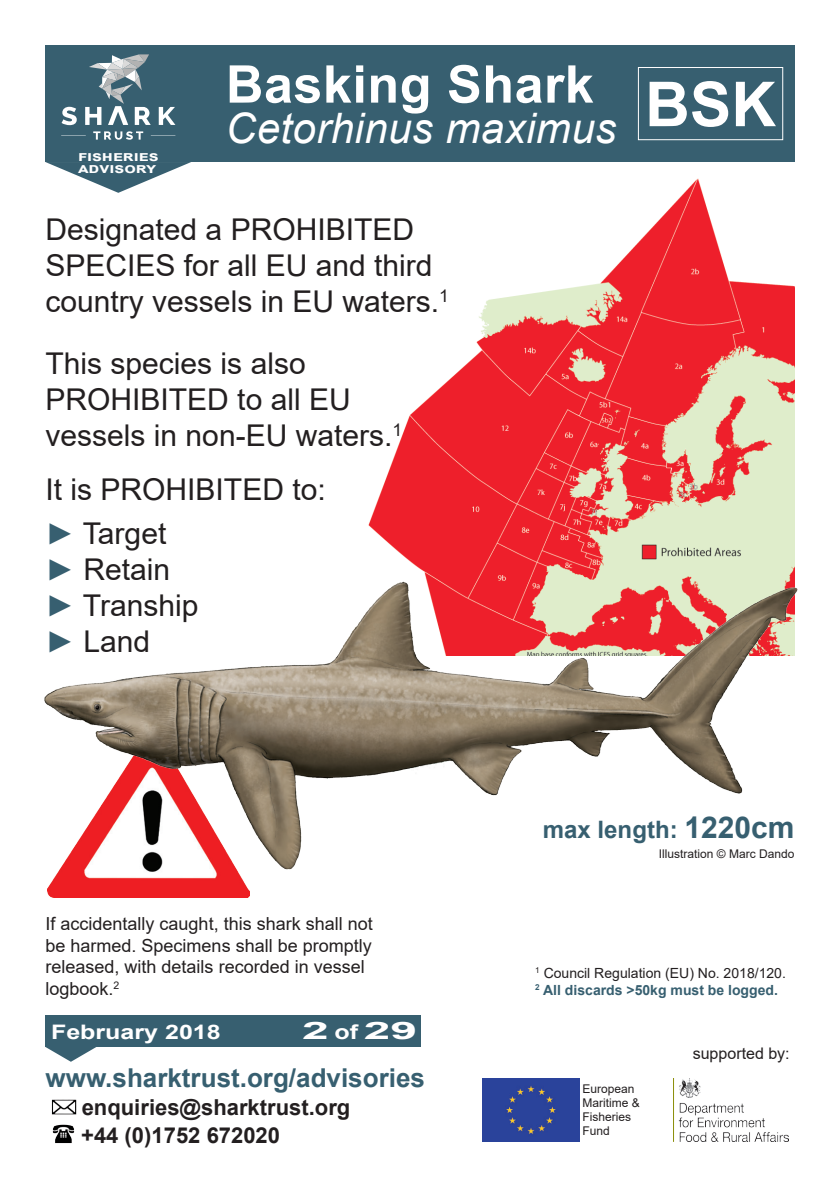
<style>
.page{position:relative;width:840px;height:1191px;background:#fff}
.page>*{position:absolute;margin:0;border:0;box-sizing:border-box;transform-origin:0 0}
.t1{font:700 52px "Arial";letter-spacing:.01em;color:#fff}
.t2{font:italic 42px "Arial";letter-spacing:.01em;color:#fff}
.t3{font:30px/36px "Arial";color:#231f20}
.t4{font:700 26px "Arial";color:#375f70}
.t5{font:700 24px "Arial";color:#375f70}
.t6{font:700 24px "Arial";color:#fff;scale:2 1}
.t7{font:700 22px/28px "Arial";color:#231f20}
.t8{font:700 20px "Arial";color:#fff;scale:1.25 1}
.t9{font:18px/21.6px "Arial";color:#231f20}
.t10{font:16px "Arial";color:#231f20}
.t11{font:14px/16.8px "Arial";color:#231f20}
.t12{font:700 14px/12px "Arial";color:#fff;scale:1.25 1}
.t13{font:12px/14px "Arial";color:#231f20}
.s1{color:#375f70}
.s2{font-size:20px}
.s3{font-size:30px}
.s4{font-weight:700;color:#375f70}
</style>
<div class="page">
<div style="left:45px;top:45px;width:749px;height:117px;background:#375f70"></div>
<svg style="left:45px;top:162px;width:146px;height:31px"></svg>
<div style="left:637px;top:67px;width:145px;height:73px;border:1px solid #fff"></div>
<img style="left:673px;top:1078px;width:115px;height:63px">
<img style="left:52px;top:1124px;width:23px;height:20px">
<img style="left:51px;top:1099px;width:25px;height:15px">
<svg style="left:45px;top:1047px;width:51px;height:14px"></svg>
<svg style="left:93px;top:131px;width:50px;height:9px"></svg>
<svg style="left:61px;top:135px;width:25px;height:1px"></svg>
<svg style="left:151px;top:135px;width:24px;height:1px"></svg>
<svg style="left:61px;top:107px;width:16px;height:18px"></svg>
<svg style="left:159px;top:107px;width:16px;height:18px"></svg>
<svg style="left:85px;top:54px;width:66px;height:71px"></svg>
<div style="left:48px;top:883px;width:202px;height:14px;background:#ee1e23"></div>
<div style="left:45px;top:1015px;width:375px;height:32px;background:#375f70"></div>
<img style="left:369px;top:178px;width:425px;height:399px">
<img style="left:44px;top:577px;width:754px;height:306px">
<div style="left:482px;top:1078px;width:97px;height:63px;background:#2a439b"></div>
<p class="t12" style="left:78px;top:150px;width:66px">fisheries advisory</p>
<h1 class="t1" style="left:226px;top:48px;width:369px">Basking Shark</h1>
<h2 class="t2" style="left:226px;top:101px;width:551px">Cetorhinus maximus <sup>BSK</sup></h2>
<p class="t3" style="left:45px;top:211px;width:405px">Designated a PROHIBITED<br>SPECIES for all EU and third country vessels in EU waters.<sup>1</sup></p>
<p class="t3" style="left:45px;top:345px;width:358px">This species is also<br>PROHIBITED to all EU vessels in non-EU waters.<sup>1</sup></p>
<p class="t3" style="left:45px;top:467px;width:282px;line-height:44px">It is PROHIBITED to: <span class="s1">►</span> Target</p>
<p class="t3" style="left:45px;top:551px;width:155px"><span class="s1">►</span> Retain <span class="s1">►</span> Tranship <span class="s1">►</span> Land</p>
<p class="t9" style="left:45px;top:912px;width:329px">If accidentally caught, this shark shall not be harmed. Specimens shall be promptly released, with details recorded in vessel logbook.<sup>2</sup></p>
<p class="t8" style="left:51px;top:1017px;width:137px">February 2018</p>
<p class="t6" style="left:302px;top:1013px;width:59px">2<span class="s2">of</span>29</p>
<p class="t4" style="left:45px;top:1059px;width:381px">www.sharktrust.org/advisories</p>
<p class="t7" style="left:81px;top:1093px;width:270px">enquiries@sharktrust.org +44 (0)1752 672020</p>
<p class="t5" style="left:542px;top:812px;width:253px">max length: <span class="s3">1220cm</span></p>
<p class="t13" style="left:658px;top:846px;width:137px">Illustration © Marc Dando</p>
<p class="t11" style="left:535px;top:964px;width:252px"><sup>1</sup> Council Regulation (EU) No. 2018/120.<br><sup>2</sup> <span class="s4">All discards &gt;50kg must be logged.</span></p>
<p class="t13" style="left:582px;top:1082px;width:59px">European<br>Maritime &amp;<br>Fisheries<br>Fund</p>
<p class="t10" style="left:692px;top:1042px;width:98px">supported by:</p>
</div>
